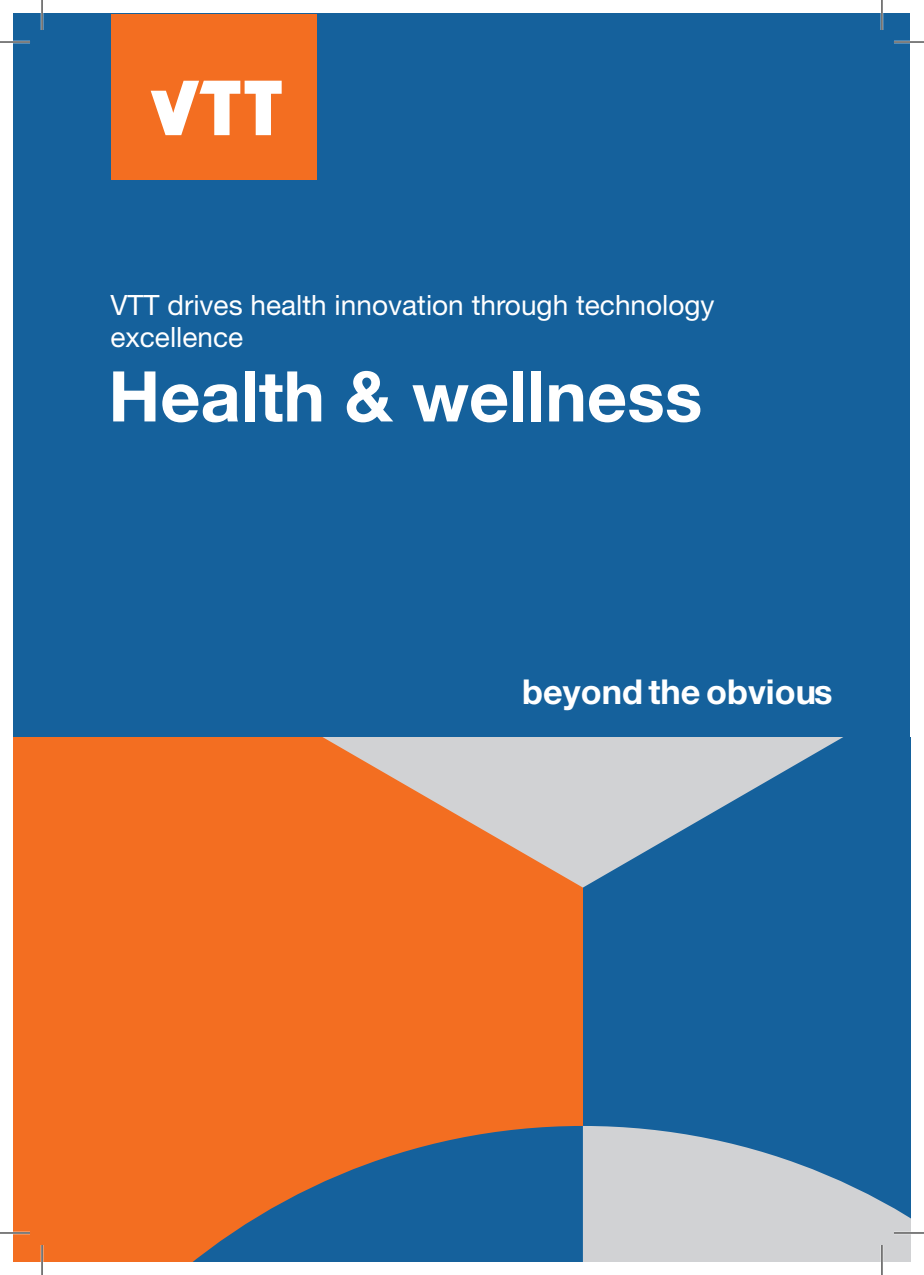
<style>
.page{position:relative;width:924px;height:1275px;background:#fff}
.page>*{position:absolute;margin:0;border:0;box-sizing:border-box;transform-origin:0 0}
.t1{font:700 70px "Helvetica Neue";color:#fff}
.t2{font:700 34.4px "Helvetica Neue";color:#fff}
.t3{font:28px/32px "Helvetica Neue";color:#fff}
</style>
<div class="page">
<div style="left:14px;top:14px;width:895px;height:1247px;background:#15619c"></div>
<div style="left:14px;top:737px;width:568px;height:524px;background:#f36e21"></div>
<svg style="left:322px;top:737px;width:521px;height:150px"></svg>
<svg style="left:14px;top:1126px;width:554px;height:135px"></svg>
<svg style="left:568px;top:1126px;width:341px;height:135px"></svg>
<div style="left:111px;top:14px;width:205px;height:166px;background:#f36e21"></div>
<svg style="left:151px;top:81px;width:130px;height:54px"></svg>
<hr style="left:0;top:41px;width:30px;height:2px;background:#fff">
<hr style="left:893px;top:41px;width:30px;height:2px;background:#fff">
<hr style="left:0;top:1231px;width:30px;height:3px;background:#fff">
<hr style="left:893px;top:1231px;width:30px;height:3px;background:#fff">
<hr style="left:41px;top:0;width:2px;height:30px;background:#fff">
<hr style="left:41px;top:1245px;width:2px;height:30px;background:#fff">
<hr style="left:880px;top:0;width:2px;height:30px;background:#fff">
<hr style="left:880px;top:1245px;width:2px;height:30px;background:#fff">
<hr style="left:0;top:42px;width:30px;height:1px;background:#000">
<hr style="left:893px;top:42px;width:30px;height:1px;background:#000">
<hr style="left:0;top:1232px;width:30px;height:1px;background:#000">
<hr style="left:893px;top:1232px;width:30px;height:1px;background:#000">
<hr style="left:42px;top:0;width:1px;height:30px;background:#000">
<hr style="left:42px;top:1245px;width:1px;height:30px;background:#000">
<hr style="left:881px;top:0;width:1px;height:30px;background:#000">
<hr style="left:881px;top:1245px;width:1px;height:30px;background:#000">
<p class="t3" style="left:110px;top:289px;width:605px">VTT drives health innovation through technology excellence</p>
<h1 class="t1" style="left:108px;top:353px;width:595px">Health &amp; wellness</h1>
<p class="t2" style="left:522px;top:670px;width:311px">beyond the obvious</p>
</div>
